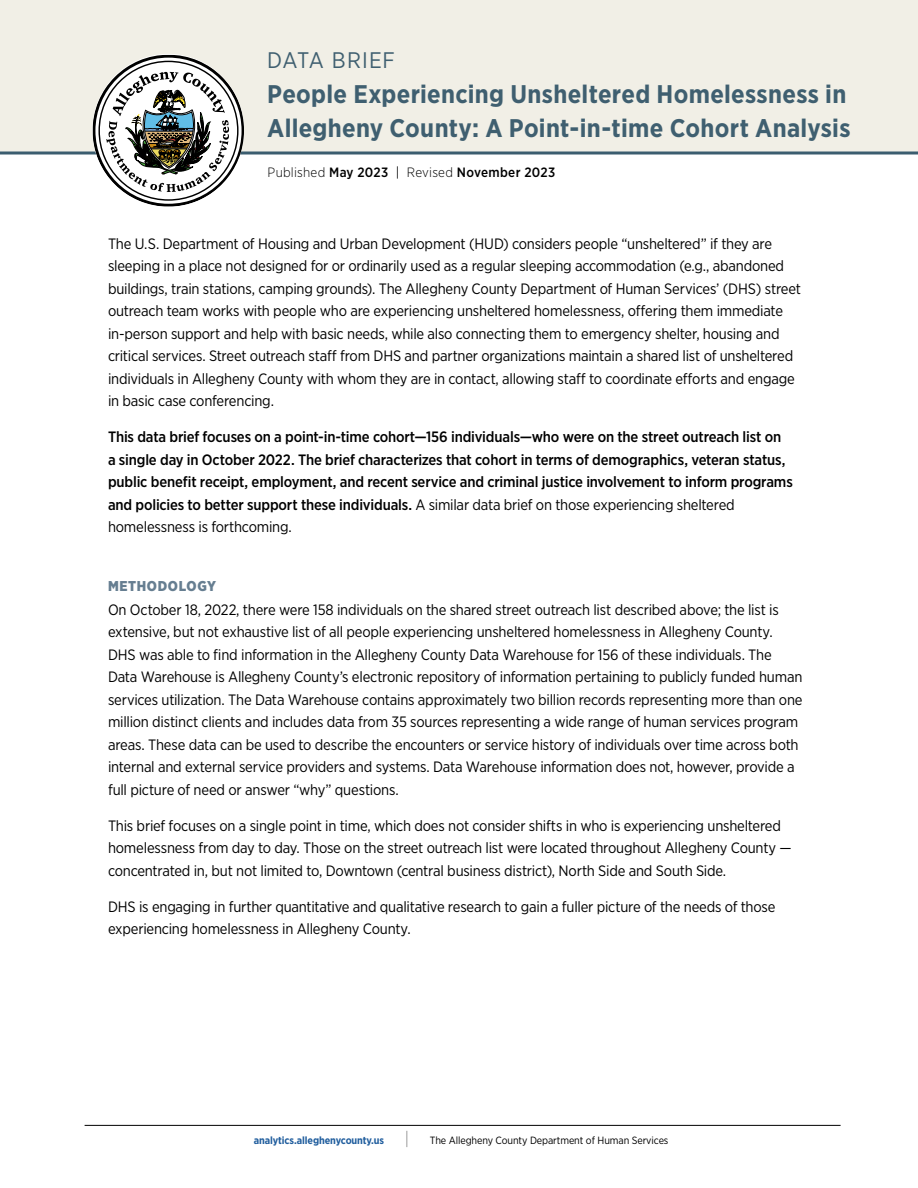
<style>
.page{position:relative;width:918px;height:1188px;background:#fff}
.page>*{position:absolute;margin:0;border:0;box-sizing:border-box;transform-origin:0 0}
.t1{font:700 25.5px/34.5px "Gotham Narrow";letter-spacing:.01em;color:#3f5f70}
.t2{font:22.5px "Gotham Narrow";letter-spacing:.04em;color:#3f5f70}
.t3{font:15px/22.5px "Gotham Narrow";letter-spacing:-.015em;color:#000}
.t4{font:500 15px/22.5px "Gotham Narrow";letter-spacing:-.01em;color:#000}
.t5{font:900 14.25px "Gotham Narrow";letter-spacing:.04em;color:#667e91}
.t6{font:500 13.5px "Gotham Narrow";letter-spacing:.025em;color:#000}
.t7{font:10.5px "Gotham Narrow";letter-spacing:-.01em;color:#000}
.t8{font:700 10.5px "Gotham Narrow";letter-spacing:-.01em;color:#215e9e}
.s1{font-weight:300}
.s2{font-weight:400}
.s3{font-weight:100;font-size:18px;color:#000}
</style>
<div class="page">
<hr style="left:85px;top:1125px;width:756px;height:1px;background:#000">
<div style="left:0;top:0;width:918px;height:153px;background:#f1efe6"></div>
<hr style="left:0;top:152px;width:918px;height:2px;background:#3b5d6f">
<svg style="left:93px;top:55px;width:151px;height:152px"></svg>
<h2 class="t2" style="left:267px;top:46px;width:129px">DATA BRIEF</h2>
<h1 class="t1" style="left:267px;top:76px;width:585px">People Experiencing Unsheltered Homelessness in<br>Allegheny County: A Point-in-time Cohort Analysis</h1>
<p class="t6" style="left:268px;top:164px;width:289px"><span class="s1">Published</span> May 2023 <span class="s2">|</span> <span class="s1">Revised</span> November 2023</p>
<p class="t3" style="left:108px;top:232px;width:694px">The U.S. Department of Housing and Urban Development (HUD) considers people “unsheltered” if they are sleeping in a place not designed for or ordinarily used as a regular sleeping accommodation (e.g., abandoned buildings, train stations, camping grounds). The Allegheny County Department of Human Services’ (DHS) street outreach team works with people who are experiencing unsheltered homelessness, offering them immediate in-person support and help with basic needs, while also connecting them to emergency shelter, housing and critical services. Street outreach staff from DHS and partner organizations maintain a shared list of unsheltered individuals in Allegheny County with whom they are in contact, allowing staff to coordinate efforts and engage in basic case conferencing.</p>
<p class="t4" style="left:108px;top:425px;width:686px">This data brief focuses on a point-in-time cohort—156 individuals—who were on the street outreach list on<br>a single day in October 2022. The brief characterizes that cohort in terms of demographics, veteran status, public benefit receipt, employment, and recent service and criminal justice involvement to inform programs and policies to better support these individuals. <span class="s2">A similar data brief on those experiencing sheltered homelessness is forthcoming.</span></p>
<p class="t5" style="left:108px;top:576px;width:110px">METHODOLOGY</p>
<p class="t3" style="left:108px;top:598px;width:696px">On October 18, 2022, there were 158 individuals on the shared street outreach list described above; the list is extensive, but not exhaustive list of all people experiencing unsheltered homelessness in Allegheny County.<br>DHS was able to find information in the Allegheny County Data Warehouse for 156 of these individuals. The Data Warehouse is Allegheny County’s electronic repository of information pertaining to publicly funded human services utilization. The Data Warehouse contains approximately two billion records representing more than one million distinct clients and includes data from 35 sources representing a wide range of human services program areas. These data can be used to describe the encounters or service history of individuals over time across both internal and external service providers and systems. Data Warehouse information does not, however, provide a full picture of need or answer “why” questions.</p>
<p class="t3" style="left:108px;top:814px;width:685px">This brief focuses on a single point in time, which does not consider shifts in who is experiencing unsheltered homelessness from day to day. Those on the street outreach list were located throughout Allegheny County — concentrated in, but not limited to, Downtown (central business district), North Side and South Side.</p>
<p class="t3" style="left:108px;top:895px;width:669px">DHS is engaging in further quantitative and qualitative research to gain a fuller picture of the needs of those experiencing homelessness in Allegheny County.</p>
<p class="t8" style="left:254px;top:1133px;width:157px">analytics.alleghenycounty.us <span class="s3">|</span></p>
<p class="t7" style="left:430px;top:1134px;width:240px">The Allegheny County Department of Human Services</p>
</div>
